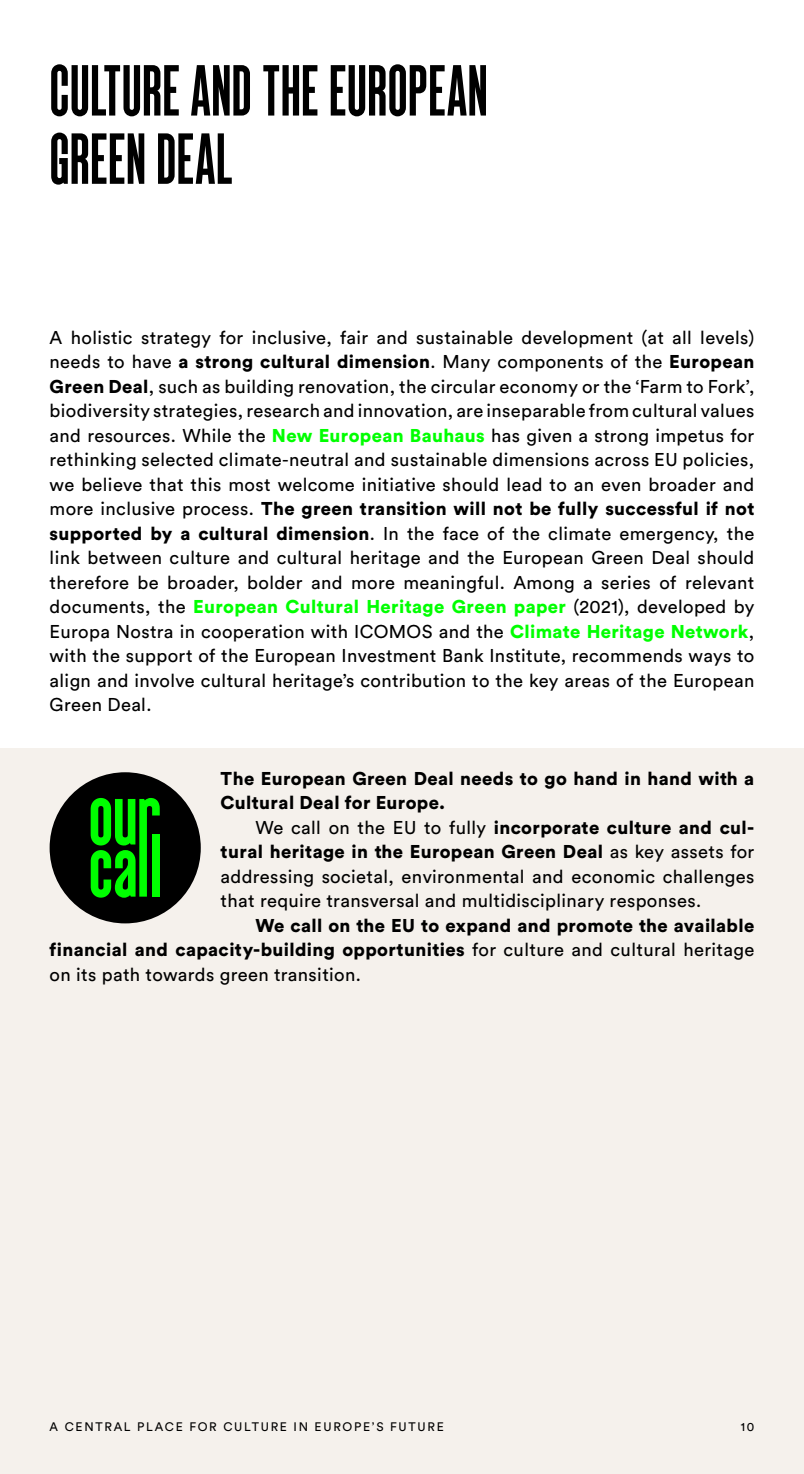
<style>
.page{position:relative;width:804px;height:1474px;background:#fff}
.page>*{position:absolute;margin:0;border:0;box-sizing:border-box;transform-origin:0 0}
.t1{font:700 63px/68.2px "Cactus";letter-spacing:.01em;color:#000}
.t2{font:18.38px/24.5px "Circular Std";letter-spacing:.02em;color:#000;text-align:justify}
.t3{font:900 18.38px/24.5px "Circular Std";letter-spacing:.02em;color:#000}
.t4{font:12.25px "Circular Std";letter-spacing:.14em;color:#000}
.s1{font-weight:900}
.s2{font-weight:900;color:#0f0}
.s3{font-weight:400}
</style>
<div class="page">
<div style="left:0;top:748px;width:804px;height:725px;background:#f5f1ec"></div>
<div style="left:50px;top:772px;width:151px;height:151px;background:#000;border-radius:50%"></div>
<svg style="left:91px;top:798px;width:69px;height:99px"></svg>
<div style="left:152px;top:834px;width:8px;height:62px;background:#0f0"></div>
<h1 class="t1" style="left:50px;top:55px;width:439px">CULTURE AND THE EUROPEAN<br>GREEN DEAL</h1>
<p class="t2" style="left:50px;top:325px;width:706px">A holistic strategy for inclusive, fair and sustainable development (at all levels) needs to have <span class="s1">a strong cultural dimension</span>. Many components of the <span class="s1">European Green Deal</span>, such as building renovation, the circular economy or the ‘Farm to Fork’, biodiversity strategies, research and innovation, are inseparable from cultural values and resources. While the <span class="s2">New European Bauhaus</span> has given a strong impetus for rethinking selected climate-neutral and sustainable dimensions across EU policies, we believe that this most welcome initiative should lead to an even broader and more inclusive process. <span class="s1">The green transition will not be fully successful if not supported by a cultural dimension</span>. In the face of the climate emergency, the link between culture and cultural heritage and the European Green Deal should therefore be broader, bolder and more meaningful. Among a series of relevant documents, the <span class="s2">European Cultural Heritage Green paper</span> (2021), developed by Europa Nostra in cooperation with ICOMOS and the <span class="s2">Climate Heritage Network</span>, with the support of the European Investment Bank Institute, recommends ways to align and involve cultural heritage’s contribution to the key areas of the European Green Deal.</p>
<p class="t3" style="left:221px;top:765px;width:535px">The European Green Deal needs to go hand in hand with a<br>Cultural Deal for Europe.</p>
<p class="t2" style="left:221px;top:815px;width:535px;text-indent:35px">We call on the EU to fully <span class="s1">incorporate culture and cul&shy;tural heritage in the European Green Deal</span> as key assets for addressing societal, environmental and economic challenges that require transversal and multidisciplinary responses.</p>
<p class="t3" style="left:50px;top:912px;width:706px;text-align:justify;text-indent:206px">We call on the EU to expand and promote the available financial and capacity-building opportunities <span class="s3">for culture and cultural heritage on its path towards green transition.</span></p>
<p class="t4" style="left:50px;top:1419px;width:396px">A CENTRAL PLACE FOR CULTURE IN EUROPE’S FUTURE</p>
<p class="t4" style="left:740px;top:1418px;width:15px">10</p>
</div>
